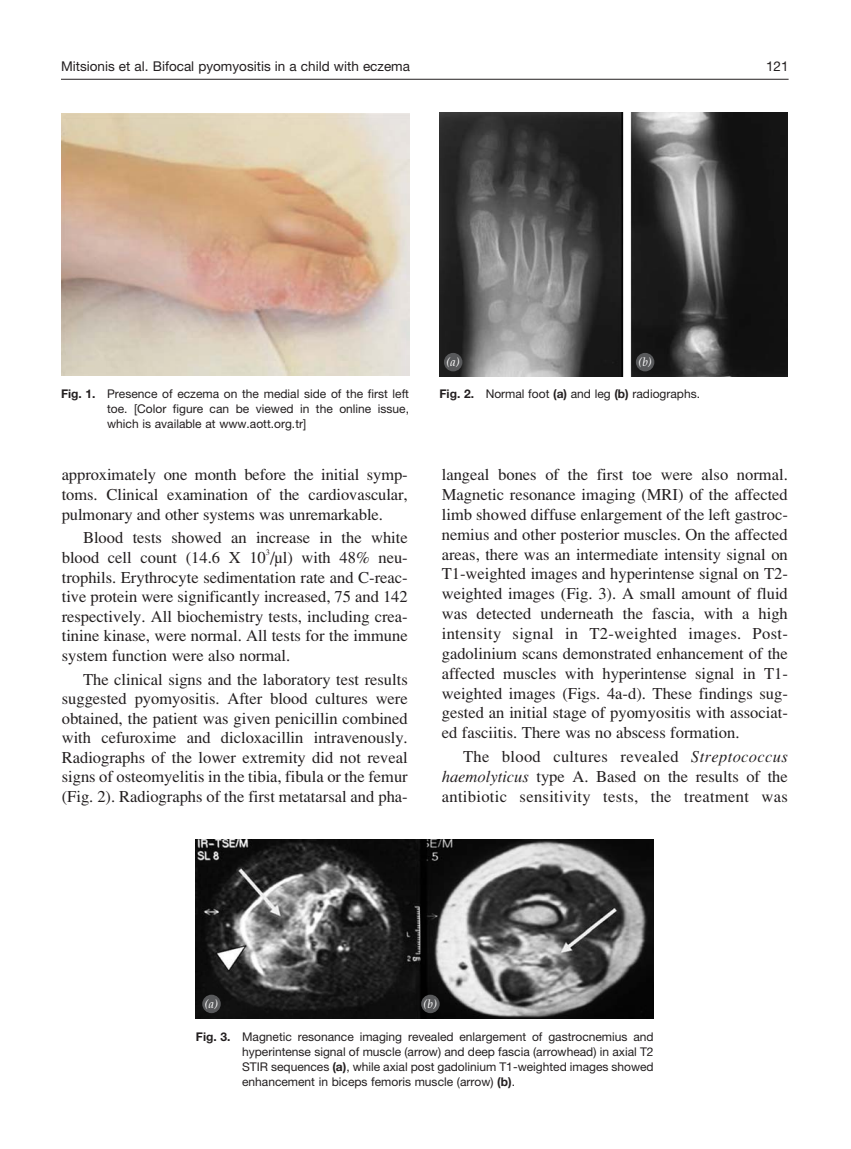
<style>
.page{position:relative;width:851px;height:1149px;background:#fff}
.page>*{position:absolute;margin:0;border:0;box-sizing:border-box;transform-origin:0 0}
.t1{font:16.5px/19.8px "Times";color:#231f20;text-align:justify}
.t2{font:13.5px "Helvetica T";color:#231f20}
.t3{font:12px/15px "Helvetica T";color:#231f20;text-align:justify}
.t4{font:12px "Palatino Italic Turk";color:#fff}
.t5{font:8.25px "Times";color:#231f20}
.s1{font-family:"Helvetica T Bold"}
.s2{font-style:italic}
</style>
<div class="page">
<hr style="left:61px;top:79px;width:727px;height:1px;background:#231f20">
<img style="left:196px;top:839px;width:457px;height:178px">
<img style="left:61px;top:113px;width:348px;height:262px">
<img style="left:439px;top:113px;width:348px;height:263px">
<div style="left:444px;top:353px;width:18px;height:18px;background:#58595b;border-radius:50%"></div>
<div style="left:635px;top:353px;width:19px;height:18px;background:#58595b;border-radius:50%"></div>
<div style="left:202px;top:994px;width:19px;height:18px;background:#58595b;border-radius:50%"></div>
<div style="left:421px;top:994px;width:18px;height:18px;background:#58595b;border-radius:50%"></div>
<p class="t2" style="left:61px;top:61px;width:350px">Mitsionis et al. Bifocal pyomyositis in a child with eczema</p>
<p class="t2" style="left:766px;top:61px;width:24px">121</p>
<p class="t4" style="left:446px;top:357px;width:15px">(a)</p>
<p class="t4" style="left:638px;top:357px;width:15px">(b)</p>
<p class="t3" style="left:107px;top:387px;width:303px;text-indent:-46px"><span class="s1">Fig. 1.</span> Presence of eczema on the medial side of the first left toe. [Color figure can be viewed in the online issue, which is available at www.aott.org.tr]</p>
<p class="t3" style="left:439px;top:387px;width:262px"><span class="s1">Fig. 2.</span> Normal foot <span class="s1">(a)</span> and leg <span class="s1">(b)</span> radiographs.</p>
<p class="t1" style="left:62px;top:466px;width:347px">approximately one month before the initial symp&shy;toms. Clinical examination of the cardiovascular, pulmonary and other systems was unremarkable.</p>
<p class="t1" style="left:62px;top:529px;width:347px;text-align:right">Blood tests showed an increase in the white blood cell count (14.6 X 10 /μl) with 48% neu-</p>
<p class="t5" style="left:266px;top:549px;width:6px">3</p>
<p class="t1" style="left:62px;top:569px;width:347px">trophils. Erythrocyte sedimentation rate and C-reac&shy;tive protein were significantly increased, 75 and 142 respectively. All biochemistry tests, including crea&shy;tinine kinase, were normal. All tests for the immune system function were also normal.</p>
<p class="t1" style="left:62px;top:670px;width:347px;text-indent:21px">The clinical signs and the laboratory test results suggested pyomyositis. After blood cultures were obtained, the patient was given penicillin combined with cefuroxime and dicloxacillin intravenously.<br>Radiographs of the lower extremity did not reveal signs of osteomyelitis in the tibia, fibula or the femur (Fig. 2). Radiographs of the first metatarsal and pha-</p>
<p class="t1" style="left:442px;top:466px;width:347px">langeal bones of the first toe were also normal.<br>Magnetic resonance imaging (MRI) of the affected limb showed diffuse enlargement of the left gastroc&shy;nemius and other posterior muscles. On the affected areas, there was an intermediate intensity signal on T1-weighted images and hyperintense signal on T2- weighted images (Fig. 3). A small amount of fluid was detected underneath the fascia, with a high intensity signal in T2-weighted images. Post&shy;gadolinium scans demonstrated enhancement of the affected muscles with hyperintense signal in T1- weighted images (Figs. 4a-d). These findings sug&shy;gested an initial stage of pyomyositis with associat&shy;ed fasciitis. There was no abscess formation.</p>
<p class="t1" style="left:442px;top:748px;width:347px;text-indent:21px">The blood cultures revealed <span class="s2">Streptococcus haemolyticus</span> type A. Based on the results of the antibiotic sensitivity tests, the treatment was</p>
<p class="t4" style="left:205px;top:998px;width:15px">(a)</p>
<p class="t4" style="left:423px;top:998px;width:15px">(b)</p>
<p class="t3" style="left:242px;top:1029px;width:413px;text-indent:-46px"><span class="s1">Fig. 3.</span> Magnetic resonance imaging revealed enlargement of gastrocnemius and hyperintense signal of muscle (arrow) and deep fascia (arrowhead) in axial T2<br>STIR sequences <span class="s1">(a)</span>, while axial post gadolinium T1-weighted images showed enhancement in biceps femoris muscle (arrow) <span class="s1">(b)</span>.</p>
</div>
